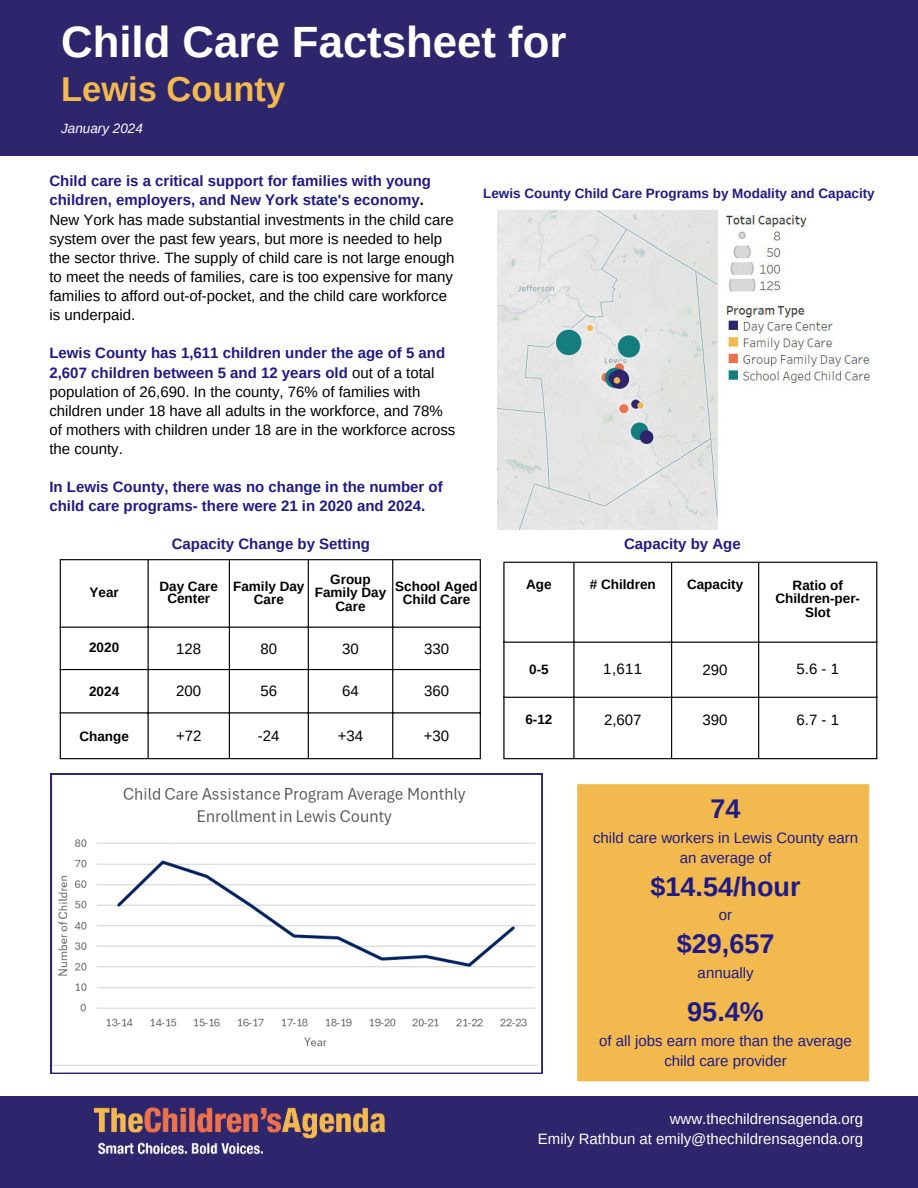
<style>
.page{position:relative;width:918px;height:1188px;background:#fff}
.page>*{position:absolute;margin:0;border:0;box-sizing:border-box;transform-origin:0 0}
.t1{font:700 43.8px "Arimo";color:#fff}
.t2{font:700 34.5px "Arimo";color:#f2b94f}
.t3{font:700 27px "Arimo";color:#201a87}
.t4{font:15px/19.2px "Arimo";color:#000}
.t5{font:700 15px/19.2px "Arimo";color:#201a87}
.t6{font:15px/20.2px "Arimo";color:#201a87;text-align:center}
.t7{font:15px/20.2px "Arimo";color:#fff;text-align:right}
.t8{font:700 13.5px/13.5px "Arimo";color:#000;text-align:center}
.t9{font:700 13.5px "Arimo";color:#201a87}
.t10{font:italic 13.5px "Arimo";color:#fff}
.s1{font-weight:700;color:#201a87}
.s2{font-weight:700}
</style>
<div class="page">
<div style="left:0;top:1096px;width:918px;height:92px;background:#2e266d"></div>
<img style="left:93px;top:1107px;width:292px;height:48px">
<div style="left:0;top:0;width:918px;height:156px;background:#2e266d"></div>
<svg style="left:492px;top:561px;width:386px;height:213px"></svg>
<hr style="left:503px;top:563px;width:2px;height:195px;background:#000">
<hr style="left:573px;top:563px;width:2px;height:195px;background:#000">
<hr style="left:671px;top:563px;width:1px;height:195px;background:#000">
<hr style="left:758px;top:563px;width:1px;height:195px;background:#000">
<hr style="left:876px;top:563px;width:1px;height:195px;background:#000">
<hr style="left:503px;top:562px;width:374px;height:1px;background:#000">
<hr style="left:503px;top:642px;width:374px;height:1px;background:#000">
<hr style="left:503px;top:697px;width:374px;height:1px;background:#000">
<hr style="left:503px;top:758px;width:374px;height:1px;background:#000">
<svg style="left:51px;top:559px;width:440px;height:215px"></svg>
<hr style="left:60px;top:560px;width:1px;height:198px;background:#000">
<hr style="left:148px;top:560px;width:1px;height:198px;background:#000">
<hr style="left:229px;top:560px;width:1px;height:198px;background:#000">
<hr style="left:308px;top:560px;width:1px;height:198px;background:#000">
<hr style="left:392px;top:560px;width:1px;height:198px;background:#000">
<hr style="left:480px;top:560px;width:1px;height:198px;background:#000">
<hr style="left:60px;top:559px;width:421px;height:1px;background:#000">
<hr style="left:60px;top:627px;width:421px;height:1px;background:#000">
<hr style="left:60px;top:669px;width:421px;height:1px;background:#000">
<hr style="left:60px;top:712px;width:421px;height:2px;background:#000">
<hr style="left:60px;top:758px;width:421px;height:1px;background:#000">
<svg style="left:51px;top:774px;width:491px;height:300px"></svg>
<div style="left:577px;top:784px;width:293px;height:298px;background:#f2b94f"></div>
<img style="left:498px;top:209px;width:372px;height:320px">
<h1 class="t1" style="left:61px;top:12px;width:507px">Child Care Factsheet for</h1>
<h2 class="t2" style="left:61px;top:65px;width:226px">Lewis County</h2>
<p class="t10" style="left:61px;top:119px;width:83px">January 2024</p>
<p class="t4" style="left:49px;top:172px;width:407px"><span class="s1">Child care is a critical support for families with young children, employers, and New York state's economy</span><span class="s2">.<br></span>New York has made substantial investments in the child care system over the past few years, but more is needed to help the sector thrive. The supply of child care is not large enough to meet the needs of families, care is too expensive for many families to afford out-of-pocket, and the child care workforce is underpaid.</p>
<p class="t4" style="left:49px;top:344px;width:407px"><span class="s1">Lewis County has 1,611 children under the age of 5 and 2,607 children between 5 and 12 years old</span> out of a total population of 26,690. In the county, 76% of families with children under 18 have all adults in the workforce, and 78% of mothers with children under 18 are in the workforce across the county.</p>
<p class="t5" style="left:49px;top:478px;width:395px">In Lewis County, there was no change in the number of child care programs- there were 21 in 2020 and 2024.</p>
<p class="t9" style="left:483px;top:184px;width:393px">Lewis County Child Care Programs by Modality and Capacity</p>
<p class="t5" style="left:172px;top:534px;width:200px">Capacity Change by Setting</p>
<p class="t5" style="left:624px;top:534px;width:118px">Capacity by Age</p>
<p class="t8" style="left:90px;top:586px;width:31px">Year</p>
<p class="t8" style="left:159px;top:580px;width:60px;line-height:12.3px">Day Care<br>Center</p>
<p class="t8" style="left:233px;top:579px;width:73px">Family Day<br>Care</p>
<p class="t8" style="left:315px;top:573px;width:73px">Group<br>Family Day<br>Care</p>
<p class="t8" style="left:395px;top:579px;width:84px">School Aged<br>Child Care</p>
<p class="t8" style="left:89px;top:641px;width:32px">2020</p>
<p class="t4" style="left:176px;top:639px;width:27px">128</p>
<p class="t4" style="left:260px;top:639px;width:18px">80</p>
<p class="t4" style="left:342px;top:639px;width:18px">30</p>
<p class="t4" style="left:424px;top:639px;width:27px">330</p>
<p class="t8" style="left:89px;top:685px;width:32px">2024</p>
<p class="t4" style="left:176px;top:681px;width:27px">200</p>
<p class="t4" style="left:260px;top:681px;width:18px">56</p>
<p class="t4" style="left:342px;top:681px;width:18px">64</p>
<p class="t4" style="left:424px;top:681px;width:27px">360</p>
<p class="t8" style="left:79px;top:729px;width:51px">Change</p>
<p class="t4" style="left:176px;top:726px;width:27px">+72</p>
<p class="t4" style="left:258px;top:726px;width:23px">-24</p>
<p class="t4" style="left:338px;top:726px;width:27px">+34</p>
<p class="t4" style="left:424px;top:726px;width:27px">+30</p>
<p class="t8" style="left:526px;top:578px;width:27px">Age</p>
<p class="t8" style="left:590px;top:578px;width:68px"># Children</p>
<p class="t8" style="left:687px;top:578px;width:58px">Capacity</p>
<p class="t8" style="left:775px;top:579px;width:86px">Ratio of<br>Children-per-<br>Slot</p>
<p class="t8" style="left:529px;top:663px;width:21px">0-5</p>
<p class="t4" style="left:603px;top:660px;width:40px">1,611</p>
<p class="t4" style="left:703px;top:661px;width:27px">290</p>
<p class="t4" style="left:796px;top:660px;width:44px">5.6 - 1</p>
<p class="t8" style="left:525px;top:713px;width:29px">6-12</p>
<p class="t4" style="left:604px;top:711px;width:39px">2,607</p>
<p class="t4" style="left:703px;top:711px;width:27px">390</p>
<p class="t4" style="left:796px;top:711px;width:44px">6.7 - 1</p>
<h3 class="t3" style="left:711px;top:790px;width:32px">74</h3>
<p class="t6" style="left:593px;top:828px;width:267px">child care workers in Lewis County earn an average of</p>
<h3 class="t3" style="left:651px;top:868px;width:152px">$14.54/hour</h3>
<p class="t6" style="left:719px;top:905px;width:15px">or</p>
<h3 class="t3" style="left:677px;top:925px;width:99px">$29,657</h3>
<p class="t6" style="left:698px;top:963px;width:57px">annually</p>
<h3 class="t3" style="left:687px;top:993px;width:78px">95.4%</h3>
<p class="t6" style="left:599px;top:1030px;width:254px">of all jobs earn more than the average child care provider</p>
<p class="t7" style="left:538px;top:1109px;width:327px">www.thechildrensagenda.org<br>Emily Rathbun at emily@thechildrensagenda.org</p>
</div>
